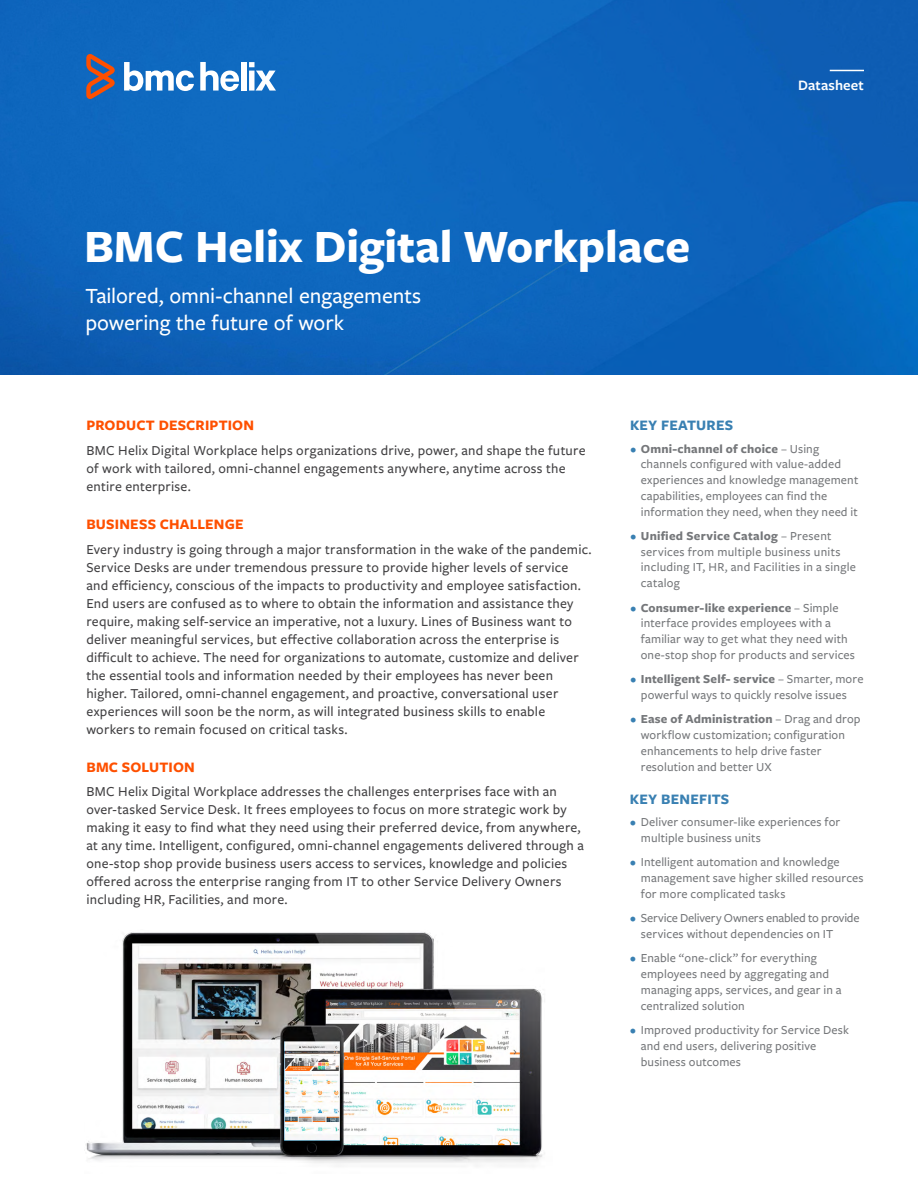
<style>
.page{position:relative;width:918px;height:1188px;background:#fff}
.page>*{position:absolute;margin:0;border:0;box-sizing:border-box;transform-origin:0 0}
.t1{font:700 48px "Freight Sans Pro";color:#fff}
.t2{font:500 22.5px/27px "Freight Sans Pro";letter-spacing:-.005em;color:#fff}
.t3{font:700 15px "Freight Sans Pro";letter-spacing:.01em;color:#fe5000}
.t4{font:700 15px "Freight Sans Pro";letter-spacing:.015em;color:#3980b2}
.t5{font:600 15px "Freight Sans Pro";letter-spacing:.01em;color:#fff}
.t6{font:500 14.25px/18px "Freight Sans Pro";letter-spacing:.02em;color:#414042}
.t7{font:500 12.75px/15.8px "Freight Sans Pro";letter-spacing:.01em;color:#75777a}
.s1{font-weight:700;color:#3980b2}
.s2{font-weight:700}
</style>
<div class="page">
<img style="left:0;top:0;width:918px;height:375px">
<hr style="left:830px;top:70px;width:34px;height:1px;background:#fff">
<img style="left:85px;top:932px;width:460px;height:231px">
<svg style="left:86px;top:54px;width:29px;height:45px"></svg>
<svg style="left:124px;top:62px;width:70px;height:29px"></svg>
<div style="left:241px;top:62px;width:5px;height:29px;background:#fff"></div>
<svg style="left:249px;top:62px;width:27px;height:29px"></svg>
<svg style="left:200px;top:62px;width:39px;height:29px"></svg>
<h1 class="t1" style="left:84px;top:214px;width:608px">BMC Helix Digital Workplace</h1>
<h2 class="t2" style="left:86px;top:281px;width:337px">Tailored, omni-channel engagements powering the future of work</h2>
<p class="t5" style="left:798px;top:75px;width:67px">Datasheet</p>
<p class="t3" style="left:86px;top:415px;width:169px">PRODUCT DESCRIPTION</p>
<p class="t6" style="left:86px;top:441px;width:501px">BMC Helix Digital Workplace helps organizations drive, power, and shape the future of work with tailored, omni-channel engagements anywhere, anytime across the entire enterprise.</p>
<p class="t3" style="left:86px;top:514px;width:159px">BUSINESS CHALLENGE</p>
<p class="t6" style="left:86px;top:540px;width:507px">Every industry is going through a major transformation in the wake of the pandemic.<br>Service Desks are under tremendous pressure to provide higher levels of service and efficiency, conscious of the impacts to productivity and employee satisfaction.<br>End users are confused as to where to obtain the information and assistance they require, making self-service an imperative, not a luxury. Lines of Business want to deliver meaningful services, but effective collaboration across the enterprise is difficult to achieve. The need for organizations to automate, customize and deliver the essential tools and information needed by their employees has never been higher. Tailored, omni-channel engagement, and proactive, conversational user experiences will soon be the norm, as will integrated business skills to enable workers to remain focused on critical tasks.</p>
<p class="t3" style="left:86px;top:756px;width:110px">BMC SOLUTION</p>
<p class="t6" style="left:86px;top:782px;width:499px">BMC Helix Digital Workplace addresses the challenges enterprises face with an over-tasked Service Desk. It frees employees to focus on more strategic work by making it easy to find what they need using their preferred device, from anywhere, at any time. Intelligent, configured, omni-channel engagements delivered through a one-stop shop provide business users access to services, knowledge and policies offered across the enterprise ranging from IT to other Service Delivery Owners including HR, Facilities, and more.</p>
<p class="t4" style="left:630px;top:415px;width:105px">KEY FEATURES</p>
<p class="t7" style="left:641px;top:440px;width:219px;text-indent:-11px"><span class="s1">•</span> <span class="s2">Omni-channel of choice</span> – Using channels configured with value-added experiences and knowledge management capabilities, employees can find the information they need, when they need it</p>
<p class="t7" style="left:641px;top:527px;width:217px;text-indent:-11px"><span class="s1">•</span> <span class="s2">Unified Service Catalog</span> – Present services from multiple business units including IT, HR, and Facilities in a single catalog</p>
<p class="t7" style="left:641px;top:599px;width:216px;text-indent:-11px"><span class="s1">•</span> <span class="s2">Consumer-like experience</span> – Simple interface provides employees with a familiar way to get what they need with one-stop shop for products and services</p>
<p class="t7" style="left:630px;top:671px;width:235px;text-align:center"><span class="s1">•</span> <span class="s2">Intelligent Self- service</span> – Smarter, more powerful ways to quickly resolve issues</p>
<p class="t7" style="left:641px;top:711px;width:221px;text-indent:-11px"><span class="s1">•</span> <span class="s2">Ease of Administration</span> – Drag and drop workflow customization; configuration enhancements to help drive faster resolution and better UX</p>
<p class="t4" style="left:630px;top:789px;width:101px">KEY BENEFITS</p>
<p class="t7" style="left:641px;top:814px;width:201px;text-indent:-11px"><span class="s1">•</span> Deliver consumer-like experiences for multiple business units</p>
<p class="t7" style="left:641px;top:854px;width:224px;text-indent:-11px"><span class="s1">•</span> Intelligent automation and knowledge management save higher skilled resources for more complicated tasks</p>
<p class="t7" style="left:641px;top:910px;width:220px;text-indent:-11px"><span class="s1">•</span> Service Delivery Owners enabled to provide services without dependencies on IT</p>
<p class="t7" style="left:641px;top:950px;width:202px;text-indent:-11px"><span class="s1">•</span> Enable “one-click” for everything employees need by aggregating and managing apps, services, and gear in a centralized solution</p>
<p class="t7" style="left:641px;top:1022px;width:210px;text-indent:-11px"><span class="s1">•</span> Improved productivity for Service Desk and end users, delivering positive business outcomes</p>
</div>
